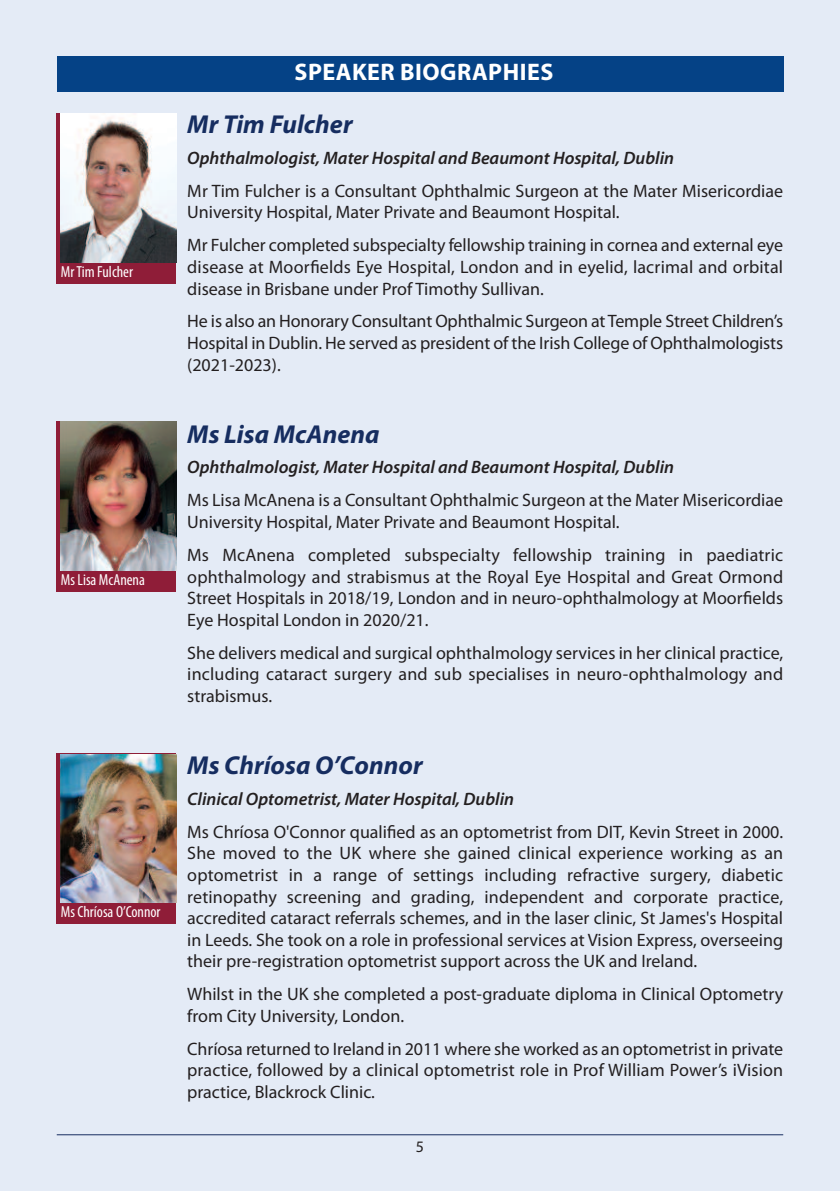
<style>
.page{position:relative;width:840px;height:1191px;background:#fff}
.page>*{position:absolute;margin:0;border:0;box-sizing:border-box;transform-origin:0 0}
.t1{font:italic 700 26px "Myriad Pro";color:#162d60}
.t2{font:700 24px "Myriad Pro";letter-spacing:.02em;color:#fff}
.t3{font:18px/21.6px "Myriad Pro";color:#231f20;text-align:justify}
.t4{font:italic 600 18px "Myriad Pro";color:#231f20}
.t5{font:condensed 16px "Myriad Pro";color:#fff}
.t6{font:16px "Myriad Pro";color:#231f20}
</style>
<div class="page">
<div style="left:0;top:0;width:839px;height:1191px;background:#e4ebf6"></div>
<hr style="left:57px;top:1134px;width:725px;height:1px;background:#162d60">
<div style="left:57px;top:57px;width:725px;height:35px;background:#054286"></div>
<div style="left:57px;top:113px;width:119px;height:170px;background:#8f1d38"></div>
<img style="left:60px;top:114px;width:116px;height:149px">
<div style="left:57px;top:421px;width:119px;height:170px;background:#8f1d38"></div>
<img style="left:60px;top:422px;width:116px;height:148px">
<div style="left:57px;top:753px;width:119px;height:170px;background:#8f1d38"></div>
<img style="left:60px;top:754px;width:116px;height:149px">
<p class="t5" style="left:61px;top:266px;width:74px">MrTim Fulcher</p>
<p class="t5" style="left:61px;top:574px;width:86px">Ms Lisa McAnena</p>
<p class="t5" style="left:61px;top:906px;width:101px">Ms Chríosa O’Connor</p>
<h2 class="t2" style="left:294px;top:63px;width:260px">SPEAKER BIOGRAPHIES</h2>
<h1 class="t1" style="left:187px;top:114px;width:167px">Mr Tim Fulcher</h1>
<p class="t4" style="left:187px;top:151px;width:488px">Ophthalmologist, Mater Hospital and Beaumont Hospital, Dublin</p>
<p class="t3" style="left:187px;top:181px;width:597px">Mr Tim Fulcher is a Consultant Ophthalmic Surgeon at the Mater Misericordiae<br>University Hospital, Mater Private and Beaumont Hospital.</p>
<p class="t3" style="left:187px;top:236px;width:597px">Mr Fulcher completed subspecialty fellowship training in cornea and external eye disease at Moorfields Eye Hospital, London and in eyelid, lacrimal and orbital disease in Brisbane under Prof Timothy Sullivan.</p>
<p class="t3" style="left:187px;top:312px;width:597px">He is also an Honorary Consultant Ophthalmic Surgeon at Temple Street Children’s Hospital in Dublin. He served as president of the Irish College of Ophthalmologists (2021-2023).</p>
<h1 class="t1" style="left:187px;top:424px;width:194px">Ms Lisa McAnena</h1>
<p class="t4" style="left:187px;top:461px;width:488px">Ophthalmologist, Mater Hospital and Beaumont Hospital, Dublin</p>
<p class="t3" style="left:187px;top:491px;width:597px">Ms Lisa McAnena is a Consultant Ophthalmic Surgeon at the Mater Misericordiae<br>University Hospital, Mater Private and Beaumont Hospital.</p>
<p class="t3" style="left:187px;top:545px;width:597px">Ms McAnena completed subspecialty fellowship training in paediatric ophthalmology and strabismus at the Royal Eye Hospital and Great Ormond Street Hospitals in 2018/19, London and in neuro-ophthalmology at Moorfields Eye Hospital London in 2020/21.</p>
<p class="t3" style="left:187px;top:643px;width:597px">She delivers medical and surgical ophthalmology services in her clinical practice, including cataract surgery and sub specialises in neuro-ophthalmology and strabismus.</p>
<h1 class="t1" style="left:187px;top:755px;width:237px">Ms Chríosa O’Connor</h1>
<p class="t4" style="left:187px;top:792px;width:328px">Clinical Optometrist, Mater Hospital, Dublin</p>
<p class="t3" style="left:187px;top:822px;width:597px">Ms Chríosa O'Connor qualified as an optometrist from DIT, Kevin Street in 2000.<br>She moved to the UK where she gained clinical experience working as an optometrist in a range of settings including refractive surgery, diabetic retinopathy screening and grading, independent and corporate practice, accredited cataract referrals schemes, and in the laser clinic, St James's Hospital in Leeds. She took on a role in professional services at Vision Express, overseeing their pre-registration optometrist support across the UK and Ireland.</p>
<p class="t3" style="left:187px;top:985px;width:597px">Whilst in the UK she completed a post-graduate diploma in Clinical Optometry from City University, London.</p>
<p class="t3" style="left:187px;top:1039px;width:597px">Chríosa returned to Ireland in 2011 where she worked as an optometrist in private practice, followed by a clinical optometrist role in Prof William Power’s iVision practice, Blackrock Clinic.</p>
<p class="t6" style="left:415px;top:1141px;width:10px">5</p>
</div>
